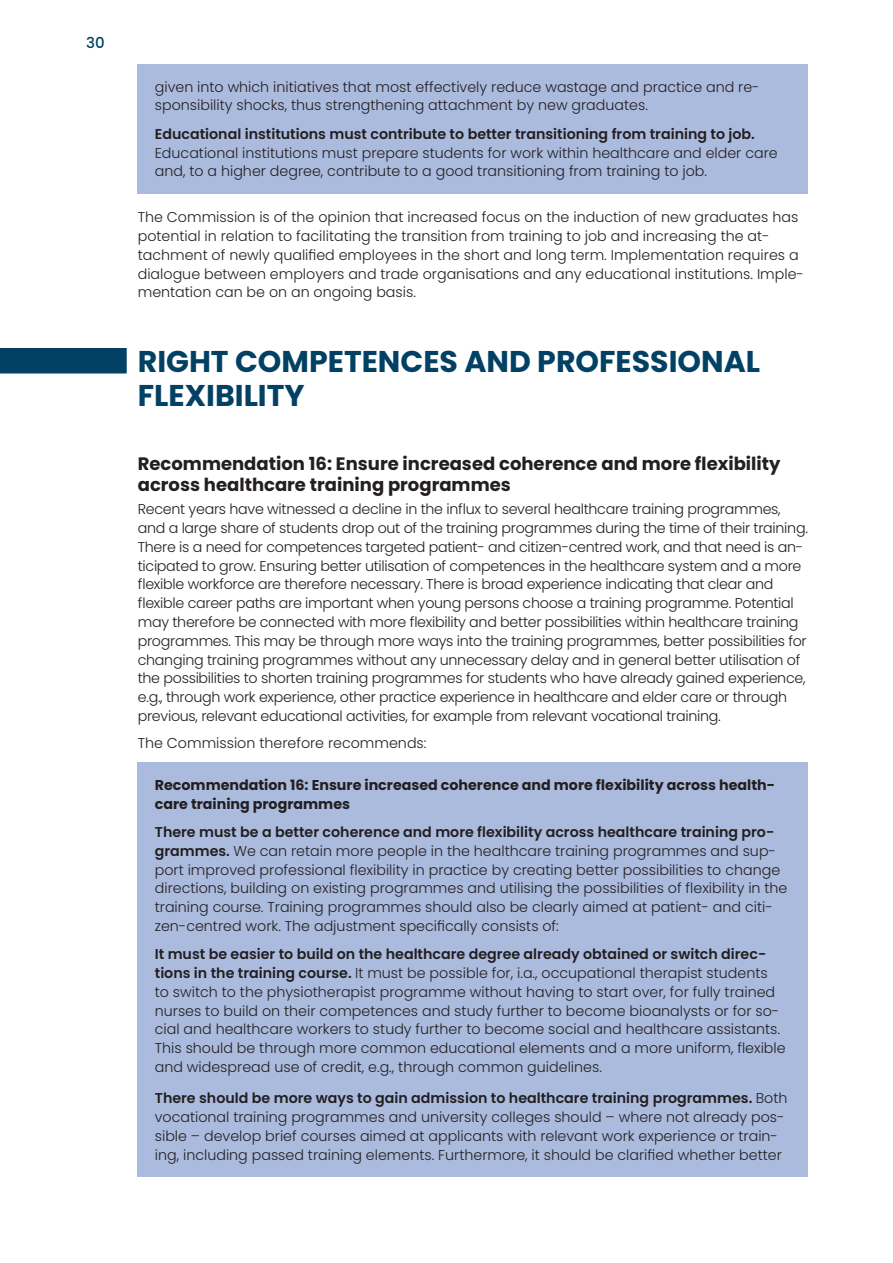
<style>
.page{position:relative;width:893px;height:1263px;background:#fff}
.page>*{position:absolute;margin:0;border:0;box-sizing:border-box;transform-origin:0 0}
.t1{font:700 30px/34.5px "Poppins";color:#024163}
.t2{font:700 18px/21.6px "Poppins";color:#231f20}
.t3{font:500 15px "Poppins";color:#024163}
.t4{font:300 14.25px/18.8px "Poppins";color:#231f20}
.t5{font:300 14.25px/18.8px "Poppins";letter-spacing:-.02em;color:#231f20}
.t6{font:700 14.25px/18.8px "Poppins";color:#231f20}
.t7{font:600 14.25px "Poppins";color:#231f20}
.s1{font-weight:600}
</style>
<div class="page">
<div style="left:138px;top:64px;width:670px;height:129px;background:#abbbde"></div>
<div style="left:138px;top:762px;width:670px;height:414px;background:#abbbde"></div>
<div style="left:0;top:348px;width:127px;height:25px;background:#024163"></div>
<p class="t3" style="left:86px;top:34px;width:20px">30</p>
<p class="t4" style="left:155px;top:77px;width:606px">given into which initiatives that most effectively reduce wastage and practice and re&shy;sponsibility shocks, thus strengthening attachment by new graduates.</p>
<p class="t7" style="left:155px;top:125px;width:602px">Educational institutions must contribute to better transitioning from training to job.</p>
<p class="t4" style="left:155px;top:143px;width:624px">Educational institutions must prepare students for work within healthcare and elder care and, to a higher degree, contribute to a good transitioning from training to job.</p>
<p class="t4" style="left:138px;top:208px;width:668px">The Commission is of the opinion that increased focus on the induction of new graduates has potential in relation to facilitating the transition from training to job and increasing the at&shy;tachment of newly qualified employees in the short and long term. Implementation requires a dialogue between employers and trade organisations and any educational institutions. Imple&shy;mentation can be on an ongoing basis.</p>
<h1 class="t1" style="left:138px;top:344px;width:624px">RIGHT COMPETENCES AND PROFESSIONAL<br>FLEXIBILITY</h1>
<p class="t2" style="left:138px;top:453px;width:644px">Recommendation 16: Ensure increased coherence and more flexibility across healthcare training programmes</p>
<p class="t5" style="left:138px;top:500px;width:672px">Recent years have witnessed a decline in the influx to several healthcare training programmes, and a large share of students drop out of the training programmes during the time of their training.<br>There is a need for competences targeted patient- and citizen-centred work, and that need is an&shy;ticipated to grow. Ensuring better utilisation of competences in the healthcare system and a more flexible workforce are therefore necessary. There is broad experience indicating that clear and flexible career paths are important when young persons choose a training programme. Potential may therefore be connected with more flexibility and better possibilities within healthcare training programmes. This may be through more ways into the training programmes, better possibilities for changing training programmes without any unnecessary delay and in general better utilisation of the possibilities to shorten training programmes for students who have already gained experience, e.g., through work experience, other practice experience in healthcare and elder care or through previous, relevant educational activities, for example from relevant vocational training.</p>
<p class="t4" style="left:138px;top:734px;width:290px">The Commission therefore recommends:</p>
<p class="t6" style="left:155px;top:775px;width:622px">Recommendation 16: Ensure increased coherence and more flexibility across health&shy;care training programmes</p>
<p class="t4" style="left:155px;top:823px;width:634px"><span class="s1">There must be a better coherence and more flexibility across healthcare training pro&shy;grammes.</span> We can retain more people in the healthcare training programmes and sup&shy;port improved professional flexibility in practice by creating better possibilities to change directions, building on existing programmes and utilising the possibilities of flexibility in the training course. Training programmes should also be clearly aimed at patient- and citi&shy;zen-centred work. The adjustment specifically consists of:</p>
<p class="t4" style="left:155px;top:945px;width:632px"><span class="s1">It must be easier to build on the healthcare degree already obtained or switch direc&shy;tions in the training course.</span> It must be possible for, i.a., occupational therapist students<br>to switch to the physiotherapist programme without having to start over, for fully trained nurses to build on their competences and study further to become bioanalysts or for so&shy;cial and healthcare workers to study further to become social and healthcare assistants.<br>This should be through more common educational elements and a more uniform, flexible and widespread use of credit, e.g., through common guidelines.</p>
<p class="t4" style="left:155px;top:1089px;width:634px"><span class="s1">There should be more ways to gain admission to healthcare training programmes.</span> Both vocational training programmes and university colleges should – where not already pos&shy;sible – develop brief courses aimed at applicants with relevant work experience or train&shy;ing, including passed training elements. Furthermore, it should be clarified whether better</p>
</div>
